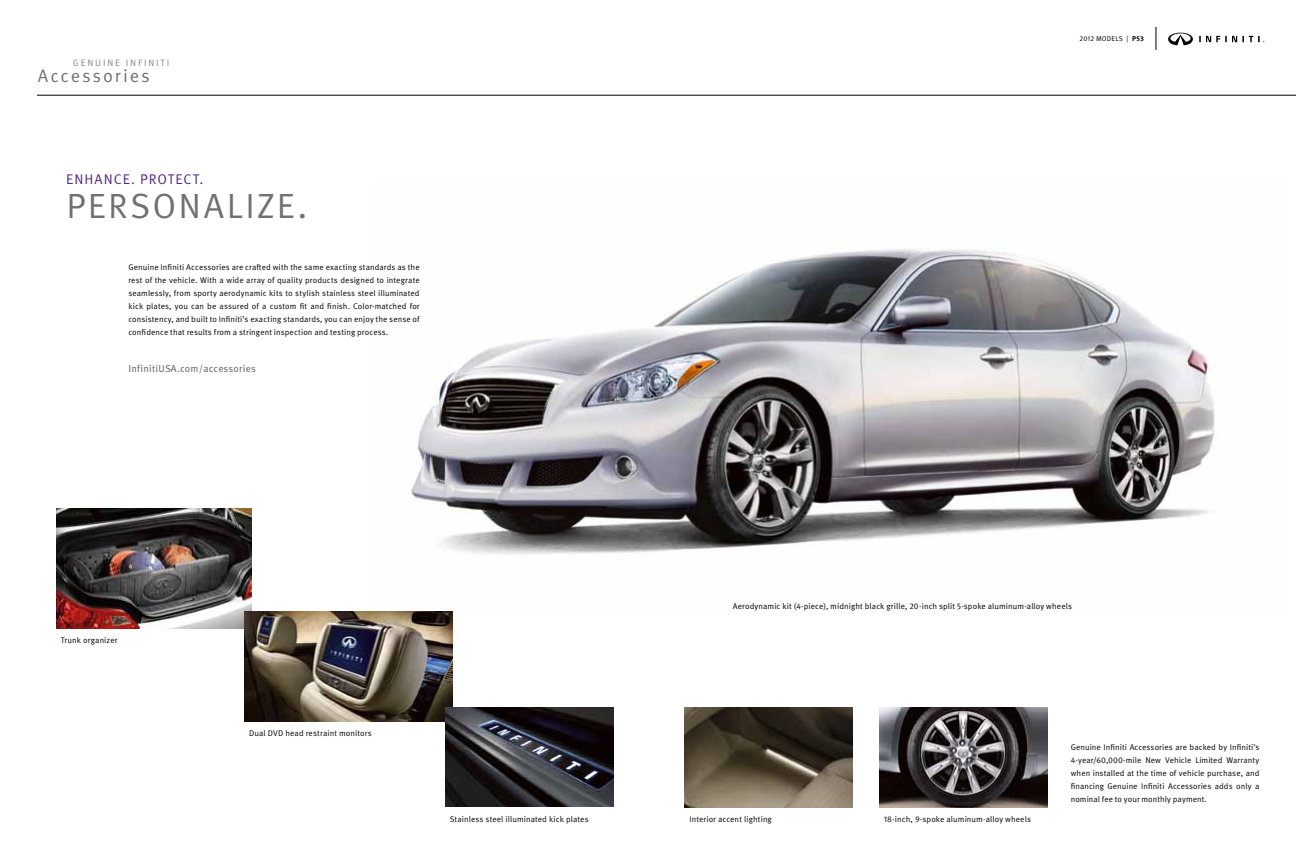
<style>
.page{position:relative;width:1296px;height:864px;background:#fff}
.page>*{position:absolute;margin:0;border:0;box-sizing:border-box;transform-origin:0 0}
.t1{font:35px "Meta Pro Norm";color:#717073}
.t2{font:18px "Meta Pro Norm";letter-spacing:.105em;color:#717073}
.t3{font:14px "Meta Pro Norm";color:#4f2683}
.t4{font:10px "Meta Pro";letter-spacing:.02em;color:#717073}
.t5{font:9.3px "Meta Pro Norm";letter-spacing:.2em;color:#858487}
.t6{font:8.2px/13px "Meta Pro Norm";letter-spacing:.01em;color:#000;text-align:justify}
.t7{font:7px "Meta Pro Norm";letter-spacing:.025em;color:#000}
.t8{font:700 7px "Meta Pro";color:#000}
.s1{font-family:"Meta Pro Norm";font-weight:400}
</style>
<div class="page">
<img style="left:372px;top:249px;width:843px;height:363px">
<img style="left:56px;top:509px;width:196px;height:119px">
<img style="left:245px;top:612px;width:208px;height:109px">
<img style="left:879px;top:707px;width:169px;height:100px">
<img style="left:445px;top:707px;width:168px;height:100px">
<img style="left:685px;top:707px;width:168px;height:100px">
<hr style="left:37px;top:95px;width:1259px;height:1px;background:#000">
<svg style="left:1199px;top:36px;width:66px;height:7px"></svg>
<svg style="left:1168px;top:33px;width:25px;height:12px"></svg>
<svg style="left:1156px;top:27px;width:1px;height:23px"></svg>
<p class="t5" style="left:73px;top:56px;width:98px">GENUINE INFINITI</p>
<h2 class="t2" style="left:38px;top:62px;width:113px">Accessories</h2>
<h3 class="t3" style="left:66px;top:169px;width:39px">en hance</h3>
<h3 class="t3" style="left:131px;top:169px;width:19px">. protect</h3>
<h3 class="t3" style="left:200px;top:169px;width:5px">.</h3>
<h1 class="t1" style="left:66px;top:179px;width:22px">personalize</h1>
<h1 class="t1" style="left:298px;top:179px;width:11px">.</h1>
<p class="t6" style="left:128px;top:260px;width:293px">Genuine Infiniti Accessories are crafted with the same exacting standards as the rest of the vehicle. With a wide array of quality products designed to integrate seamlessly, from sporty aerodynamic kits to stylish stainless steel illuminated kick plates, you can be assured of a custom fit and finish. Color-matched for consistency, and built to Infiniti’s exacting standards, you can enjoy the sense of confidence that results from a stringent inspection and testing process.</p>
<p class="t4" style="left:128px;top:361px;width:129px">InfinitiUSA.com/accessories</p>
<p class="t7" style="left:1080px;top:33px;width:36px">2012 models</p>
<p class="t8" style="left:1127px;top:33px;width:19px"><span class="s1">|</span> P53</p>
<p class="t6" style="left:61px;top:633px;width:58px">Trunk organizer</p>
<p class="t6" style="left:249px;top:726px;width:124px">D ual DVD head restraint monitors</p>
<p class="t6" style="left:733px;top:599px;width:341px">Aerodynamic kit (4-piece), midnight black grille, 20-inch split 5-spoke aluminum-alloy wheels</p>
<p class="t6" style="left:450px;top:812px;width:140px">Stainless steel illuminated kick plates</p>
<p class="t6" style="left:689px;top:812px;width:84px">Interior accent lighting</p>
<p class="t6" style="left:884px;top:812px;width:149px">18-inch, 9-spoke aluminum-alloy wheels</p>
<p class="t6" style="left:1071px;top:740px;width:190px">Genuine Infiniti Accessories are backed by Infiniti’s 4-year/60,000-mile New Vehicle Limited Warranty when installed at the time of vehicle purchase, and financing Genuine Infiniti Accessories adds only a nominal fee to your monthly payment.</p>
</div>
